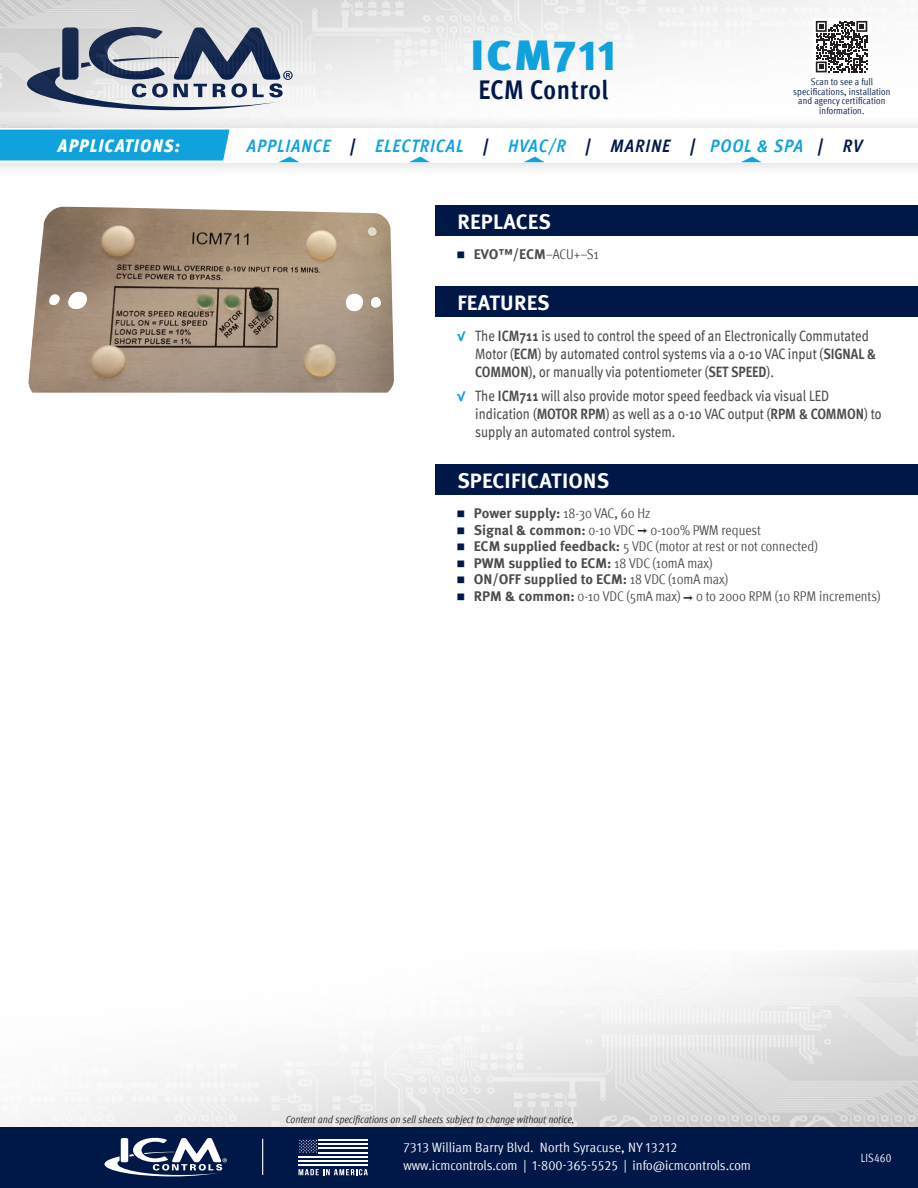
<style>
.page{position:relative;width:918px;height:1188px;background:#fff}
.page>*{position:absolute;margin:0;border:0;box-sizing:border-box;transform-origin:0 0}
.PART_NUMBER{font:900 42px "Meta Pro";letter-spacing:.045em;color:#0fa2dd;scale:1.06 1}
.PART_Description{font:700 condensed 27px "Meta Pro";letter-spacing:.015em;color:#001848}
.Heading_-section{font:700 21px "Meta Pro";letter-spacing:.01em;color:#fff}
.t1{font:italic 700 condensed 18px "Meta Pro";letter-spacing:.06em;color:#0fa2dd}
.t2{font:italic 900 condensed 18px "Meta Pro";letter-spacing:.07em;color:#fff}
.t3{font:condensed 15px/18px "Meta Pro";color:#4b4c4d}
.t4{font:condensed 14.1px "Meta Pro";color:#4b4c4d}
.t5{font:700 14.1px "Meta Pro";color:#4b4c4d}
.t6{font:condensed 13.5px "Meta Pro";color:#fff;scale:1.06 1}
.Sm_Body_Copy{font:condensed 12px "Meta Pro";letter-spacing:.01em;color:#fff;scale:.95 1}
.t7{font:italic condensed 10.5px "Meta Pro";color:#231f20}
.t8{font:condensed 9.75px/9.8px "Meta Pro";letter-spacing:.01em;color:#001848;text-align:center}
.s1{color:#001848}
.s2{font-size:9px;color:#001848}
.s3{font-weight:400;font-stretch:condensed}
.s4{font-weight:700;font-stretch:normal;font-size:13.5px;color:#0fa2dd}
.s5{font-weight:700}
.s6{font-weight:700;font-stretch:normal;font-size:9px;color:#001848}
.s7{font-weight:700;font-stretch:normal}
</style>
<div class="page">
<img style="left:4px;top:950px;width:914px;height:177px">
<div style="left:0;top:1127px;width:918px;height:61px;background:#001848"></div>
<svg style="left:105px;top:1137px;width:122px;height:39px"></svg>
<hr style="left:262px;top:1139px;width:1px;height:36px;background:#fff">
<hr style="left:299px;top:1156px;width:69px;height:2px;background:#fff">
<hr style="left:299px;top:1160px;width:69px;height:2px;background:#fff">
<hr style="left:299px;top:1164px;width:69px;height:2px;background:#fff">
<svg style="left:299px;top:1139px;width:18px;height:14px"></svg>
<hr style="left:319px;top:1139px;width:49px;height:2px;background:#fff">
<hr style="left:319px;top:1152px;width:49px;height:1px;background:#fff">
<hr style="left:319px;top:1143px;width:49px;height:2px;background:#fff">
<hr style="left:319px;top:1147px;width:49px;height:2px;background:#fff">
<svg style="left:299px;top:1169px;width:69px;height:6px"></svg>
<img style="left:0;top:0;width:878px;height:113px">
<div style="left:436px;top:286px;width:482px;height:31px;background:#001848"></div>
<div style="left:436px;top:464px;width:482px;height:31px;background:#001848"></div>
<svg style="left:638px;top:528px;width:10px;height:6px"></svg>
<svg style="left:684px;top:595px;width:9px;height:6px"></svg>
<div style="left:436px;top:205px;width:482px;height:31px;background:#001848"></div>
<img style="left:28px;top:207px;width:366px;height:186px">
<svg style="left:813px;top:18px;width:57px;height:58px"></svg>
<svg style="left:816px;top:21px;width:51px;height:51px"></svg>
<div style="left:0;top:113px;width:918px;height:66px;background:#231f20;opacity:.2"></div>
<div style="left:0;top:128px;width:918px;height:34px;background:#fff"></div>
<div style="left:0;top:130px;width:230px;height:30px;background:#0fa2dd"></div>
<svg style="left:524px;top:157px;width:20px;height:5px"></svg>
<svg style="left:279px;top:157px;width:20px;height:5px"></svg>
<svg style="left:409px;top:157px;width:21px;height:5px"></svg>
<svg style="left:741px;top:157px;width:20px;height:5px"></svg>
<p class="PART_NUMBER" style="left:470px;top:22px;width:139px">ICM711</p>
<p class="PART_Description" style="left:478px;top:69px;width:131px">ECM Control</p>
<p class="t8" style="left:793px;top:76px;width:99px">Scan to see a full specifications, installation and agency certification information.</p>
<p class="t2" style="left:58px;top:131px;width:123px">APPLICATIONS:</p>
<p class="t1" style="left:247px;top:132px;width:617px">APPLIANCE <span class="s1">|</span> ELECTRICAL <span class="s1">|</span> HVAC/R <span class="s1">| MARINE |</span> POOL &amp; SPA <span class="s1">| RV</span></p>
<p class="Heading_-section" style="left:457px;top:205px;width:95px">REPLACES</p>
<p class="t5" style="left:457px;top:243px;width:143px"><span class="s2">■</span> EVO™/ECM<span class="s3">–ACU+–S1</span></p>
<p class="Heading_-section" style="left:457px;top:286px;width:94px">FEATURES</p>
<p class="t3" style="left:475px;top:325px;width:402px;text-indent:-18px"><span class="s4">√</span> The <span class="s5">ICM711</span> is used to control the speed of an Electronically Commutated<br>Motor (<span class="s5">ECM</span>) by automated control systems via a 0-10 VAC input (<span class="s5">SIGNAL &amp;<br>COMMON</span>), or manually via potentiometer (<span class="s5">SET SPEED</span>).</p>
<p class="t3" style="left:475px;top:386px;width:408px;text-indent:-18px"><span class="s4">√</span> The <span class="s5">ICM711</span> will also provide motor speed feedback via visual LED indication (<span class="s5">MOTOR RPM</span>) as well as a 0-10 VAC output (<span class="s5">RPM &amp; COMMON</span>) to supply an automated control system.</p>
<p class="Heading_-section" style="left:457px;top:464px;width:153px">SPECIFICATIONS</p>
<p class="t4" style="left:457px;top:503px;width:195px"><span class="s6">■</span> <span class="s7">Power supply:</span> 18-30 VAC, 60 Hz</p>
<p class="t4" style="left:457px;top:520px;width:305px"><span class="s6">■</span> <span class="s7">Signal &amp; common:</span> 0-10 VDC 0-100% PWM request</p>
<p class="t4" style="left:457px;top:536px;width:362px"><span class="s6">■</span> <span class="s7">ECM supplied feedback:</span> 5 VDC (motor at rest or not connected)</p>
<p class="t5" style="left:457px;top:552px;width:257px"><span class="s2">■</span> PWM supplied to ECM: <span class="s3">18 VDC (10mA max)</span></p>
<p class="t5" style="left:457px;top:568px;width:273px"><span class="s2">■</span> ON/OFF supplied to ECM: <span class="s3">18 VDC (10mA max)</span></p>
<p class="t4" style="left:457px;top:586px;width:425px"><span class="s6">■</span> <span class="s7">RPM &amp; common:</span> 0-10 VDC (5mA max) 0 to 2000 RPM (10 RPM increments)</p>
<p class="t7" style="left:286px;top:1112px;width:290px">Content and specifications on sell sheets subject to change without notice.</p>
<p class="t6" style="left:403px;top:1138px;width:260px">7313 William Barry Blvd. North Syracuse, NY 13212</p>
<p class="t6" style="left:403px;top:1156px;width:329px">www.icmcontrols.com | 1-800-365-5525 | info@icmcontrols.com</p>
<p class="Sm_Body_Copy" style="left:861px;top:1149px;width:34px">LIS460</p>
</div>
